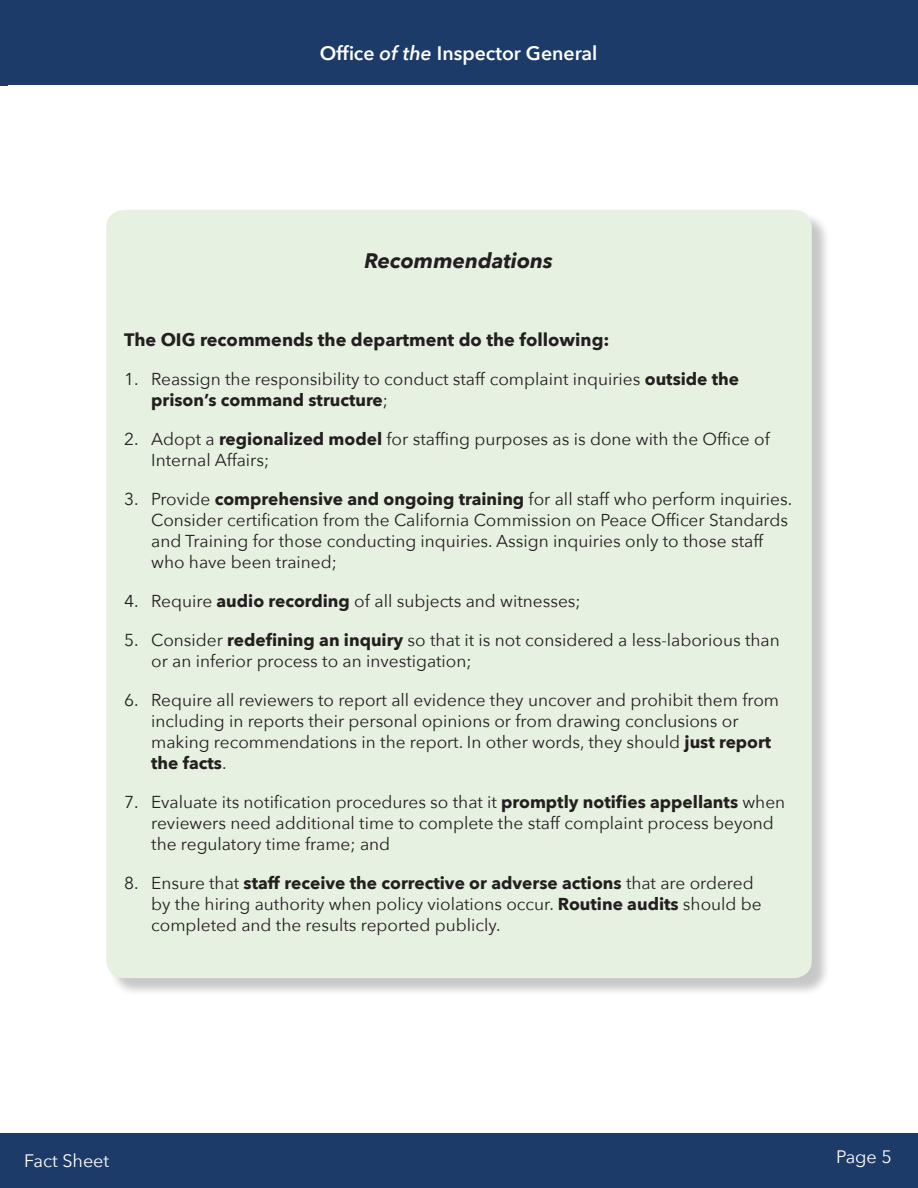
<style>
.page{position:relative;width:918px;height:1188px;background:#fff}
.page>*{position:absolute;margin:0;border:0;box-sizing:border-box;transform-origin:0 0}
.Narrative_Paragraph{font:italic 700 21px "Avenir Next";color:#231f20}
.t1{font:600 19.5px "Avenir Next";color:#fff}
.Narrative_Paragraph-2{font:700 18px "Avenir Next";color:#231f20}
.t2{font:18px "Avenir Next";color:#fff}
.t3{font:17.25px/21px "Avenir Next";color:#231f20}
.s1{font-style:italic}
.s2{font-weight:700}
</style>
<div class="page">
<div style="left:0;top:1133px;width:918px;height:55px;background:#1d3b69"></div>
<div style="left:0;top:0;width:918px;height:85px;background:#1d3b69"></div>
<div style="left:108px;top:212px;width:723px;height:785px;background:#231f20;opacity:.25"></div>
<div style="left:106px;top:210px;width:706px;height:768px;background:#e7f1e2;border-radius:18px"></div>
<p class="t1" style="left:320px;top:36px;width:279px">Office <span class="s1">of the</span> Inspector General</p>
<p class="Narrative_Paragraph" style="left:364px;top:243px;width:190px">Recommendations</p>
<p class="Narrative_Paragraph-2" style="left:124px;top:324px;width:487px">The OIG recommends the department do the following:</p>
<p class="t3" style="left:151px;top:368px;width:590px;text-indent:-27px">1. Reassign the responsibility to conduct staff complaint inquiries <span class="s2">outside the prison’s command structure</span>;</p>
<p class="t3" style="left:151px;top:428px;width:620px;text-indent:-27px">2. Adopt a <span class="s2">regionalized model</span> for staffing purposes as is done with the Office of<br>Internal Affairs;</p>
<p class="t3" style="left:151px;top:488px;width:643px;text-indent:-27px">3. Provide <span class="s2">comprehensive and ongoing training</span> for all staff who perform inquiries.<br>Consider certification from the California Commission on Peace Officer Standards and Training for those conducting inquiries. Assign inquiries only to those staff who have been trained;</p>
<p class="t3" style="left:124px;top:590px;width:458px">4. Require <span class="s2">audio recording</span> of all subjects and witnesses;</p>
<p class="t3" style="left:151px;top:629px;width:630px;text-indent:-27px">5. Consider <span class="s2">redefining an inquiry</span> so that it is not considered a less-laborious than or an inferior process to an investigation;</p>
<p class="t3" style="left:151px;top:689px;width:629px;text-indent:-27px">6. Require all reviewers to report all evidence they uncover and prohibit them from including in reports their personal opinions or from drawing conclusions or making recommendations in the report. In other words, they should <span class="s2">just report the facts</span>.</p>
<p class="t3" style="left:151px;top:791px;width:636px;text-indent:-27px">7. Evaluate its notification procedures so that it <span class="s2">promptly notifies appellants</span> when reviewers need additional time to complete the staff complaint process beyond the regulatory time frame; and</p>
<p class="t3" style="left:151px;top:872px;width:612px;text-indent:-27px">8. Ensure that <span class="s2">staff receive the corrective or adverse actions</span> that are ordered by the hiring authority when policy violations occur. <span class="s2">Routine audits</span> should be completed and the results reported publicly.</p>
<p class="t2" style="left:24px;top:1145px;width:87px">Fact Sheet</p>
<p class="t2" style="left:836px;top:1141px;width:57px">Page 5</p>
</div>
